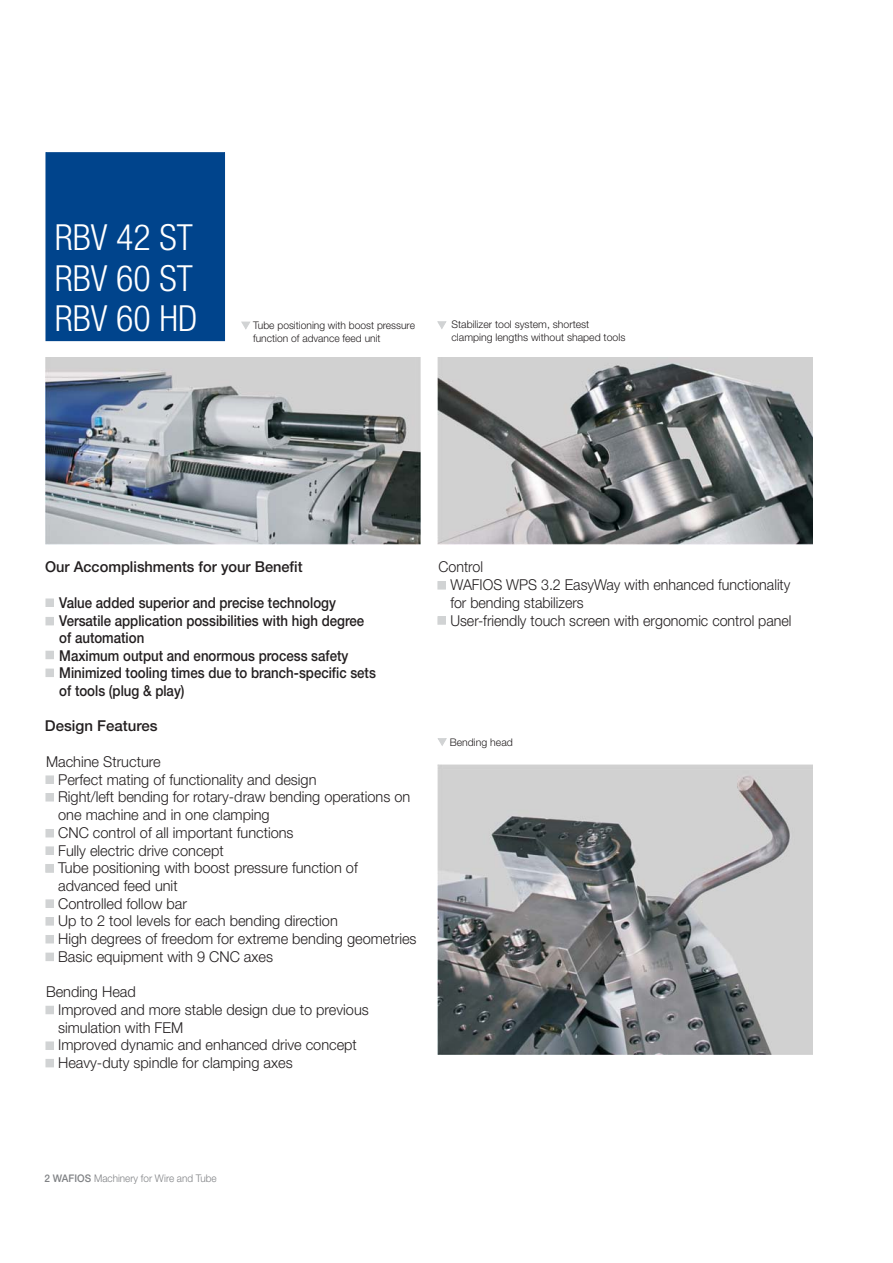
<style>
.page{position:relative;width:893px;height:1263px;background:#fff}
.page>*{position:absolute;margin:0;border:0;box-sizing:border-box;transform-origin:0 0}
.t1{font:300 condensed 36px/40.7px "Helvetica Neue LT";color:#fff}
.t2{font:300 15px/17.7px "Helvetica Neue LT";color:#231f20}
.t3{font:500 15px/17.5px "Helvetica Neue LT";color:#231f20;scale:.88 1}
.t4{font:300 15px/17.7px "Helvetica Neue LT";color:#231f20;scale:.95 1}
.t5{font:500 15px "Helvetica Neue LT";color:#231f20}
.t6{font:300 10.5px/12.5px "Helvetica Neue LT";color:#231f20}
.t7{font:300 10.5px "Helvetica Neue LT";color:#808285;scale:.95 1}
.s1{font-weight:500}
</style>
<div class="page">
<img style="left:438px;top:765px;width:374px;height:290px">
<svg style="left:437px;top:321px;width:9px;height:8px"></svg>
<div style="left:46px;top:153px;width:178px;height:188px;background:#00448c"></div>
<div style="left:46px;top:152px;width:179px;height:189px;border:1px solid #00448c"></div>
<svg style="left:438px;top:738px;width:8px;height:8px"></svg>
<svg style="left:241px;top:322px;width:9px;height:7px"></svg>
<div style="left:438px;top:582px;width:7px;height:7px;background:#d1d3d4"></div>
<div style="left:438px;top:581px;width:7px;height:8px;border:1px solid #d1d3d4"></div>
<div style="left:46px;top:599px;width:7px;height:7px;background:#d1d3d4"></div>
<div style="left:46px;top:599px;width:8px;height:8px;border:1px solid #d1d3d4"></div>
<div style="left:46px;top:617px;width:7px;height:8px;background:#d1d3d4"></div>
<div style="left:46px;top:617px;width:8px;height:8px;border:1px solid #d1d3d4"></div>
<div style="left:46px;top:669px;width:7px;height:8px;background:#d1d3d4"></div>
<div style="left:46px;top:669px;width:8px;height:8px;border:1px solid #d1d3d4"></div>
<div style="left:46px;top:776px;width:7px;height:7px;background:#d1d3d4"></div>
<div style="left:46px;top:776px;width:8px;height:8px;border:1px solid #d1d3d4"></div>
<div style="left:46px;top:794px;width:7px;height:7px;background:#d1d3d4"></div>
<div style="left:46px;top:793px;width:8px;height:8px;border:1px solid #d1d3d4"></div>
<div style="left:46px;top:651px;width:7px;height:8px;background:#d1d3d4"></div>
<div style="left:46px;top:651px;width:8px;height:8px;border:1px solid #d1d3d4"></div>
<img style="left:438px;top:357px;width:374px;height:188px">
<img style="left:46px;top:357px;width:375px;height:188px">
<div style="left:46px;top:829px;width:7px;height:8px;background:#d1d3d4"></div>
<div style="left:46px;top:829px;width:8px;height:8px;border:1px solid #d1d3d4"></div>
<div style="left:46px;top:847px;width:7px;height:7px;background:#d1d3d4"></div>
<div style="left:46px;top:847px;width:8px;height:8px;border:1px solid #d1d3d4"></div>
<div style="left:46px;top:864px;width:7px;height:8px;background:#d1d3d4"></div>
<div style="left:46px;top:864px;width:8px;height:8px;border:1px solid #d1d3d4"></div>
<div style="left:46px;top:900px;width:7px;height:7px;background:#d1d3d4"></div>
<div style="left:46px;top:900px;width:8px;height:8px;border:1px solid #d1d3d4"></div>
<div style="left:46px;top:918px;width:7px;height:7px;background:#d1d3d4"></div>
<div style="left:46px;top:917px;width:8px;height:8px;border:1px solid #d1d3d4"></div>
<div style="left:46px;top:935px;width:7px;height:8px;background:#d1d3d4"></div>
<div style="left:46px;top:935px;width:8px;height:8px;border:1px solid #d1d3d4"></div>
<div style="left:46px;top:953px;width:7px;height:8px;background:#d1d3d4"></div>
<div style="left:46px;top:953px;width:8px;height:8px;border:1px solid #d1d3d4"></div>
<div style="left:46px;top:1006px;width:7px;height:8px;background:#d1d3d4"></div>
<div style="left:46px;top:1006px;width:8px;height:8px;border:1px solid #d1d3d4"></div>
<div style="left:438px;top:617px;width:7px;height:7px;background:#d1d3d4"></div>
<div style="left:46px;top:1042px;width:7px;height:7px;background:#d1d3d4"></div>
<div style="left:46px;top:1042px;width:8px;height:8px;border:1px solid #d1d3d4"></div>
<div style="left:46px;top:1059px;width:7px;height:8px;background:#d1d3d4"></div>
<div style="left:46px;top:1059px;width:8px;height:8px;border:1px solid #d1d3d4"></div>
<h1 class="t1" style="left:55px;top:220px;width:139px">RBV 42 ST</h1>
<h1 class="t1" style="left:55px;top:261px;width:144px">RBV 60 ST<br>RBV 60 HD</h1>
<p class="t6" style="left:253px;top:320px;width:163px">Tube positioning with boost pressure</p>
<p class="t6" style="left:253px;top:333px;width:129px">function of advance feed unit</p>
<p class="t6" style="left:451px;top:319px;width:175px">Stabilizer tool system, shortest clamping lengths without shaped tools</p>
<p class="t5" style="left:45px;top:561px;width:259px">Our Accomplishments for your Benefit</p>
<p class="t3" style="left:59px;top:595px;width:361px">Value added superior and precise technology Versatile application possibilities with high degree of automation<br>Maximum output and enormous process safety Minimized tooling times due to branch-specific sets of tools (plug &amp; play)</p>
<p class="t5" style="left:45px;top:721px;width:114px">Design Features</p>
<p class="t2" style="left:58px;top:754px;width:360px;text-indent:-12px">Machine Structure<br>Perfect mating of functionality and design<br>Right/left bending for rotary-draw bending operations on one machine and in one clamping<br>CNC control of all important functions<br>Fully electric drive concept<br>Tube positioning with boost pressure function of advanced feed unit<br>Controlled follow bar<br>Up to 2 tool levels for each bending direction<br>High degrees of freedom for extreme bending geometries Basic equipment with 9 CNC axes</p>
<p class="t2" style="left:58px;top:984px;width:312px;text-indent:-12px">Bending Head<br>Improved and more stable design due to previous simulation with FEM<br>Improved dynamic and enhanced drive concept<br>Heavy-duty spindle for clamping axes</p>
<p class="t4" style="left:450px;top:560px;width:360px;text-indent:-12px">Control<br>WAFIOS WPS 3.2 EasyWay with enhanced functionality for bending stabilizers<br>User-friendly touch screen with ergonomic control panel</p>
<p class="t6" style="left:450px;top:737px;width:65px">Bending head</p>
<p class="t7" style="left:44px;top:1174px;width:183px"><span class="s1">2 WAFIOS</span> Machinery for Wire and Tube</p>
</div>
